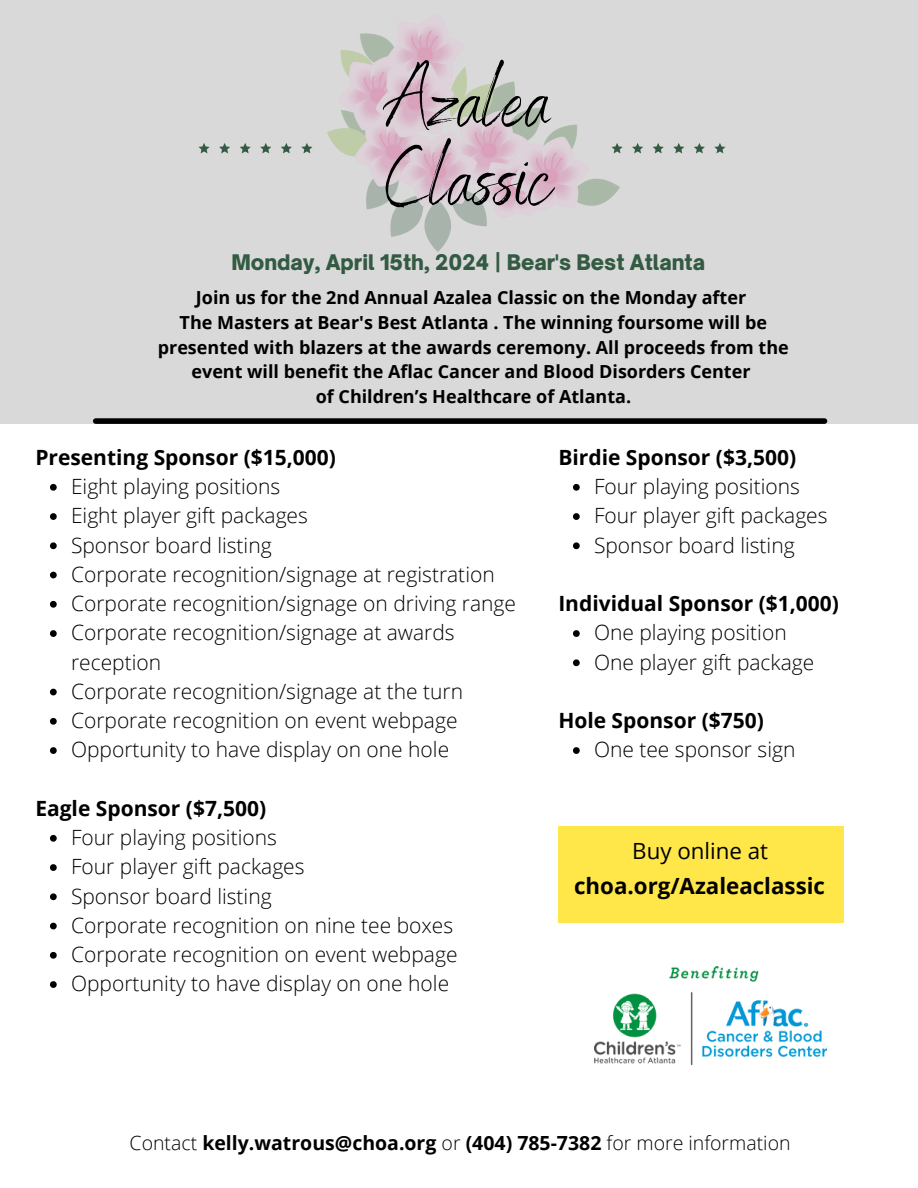
<style>
.page{position:relative;width:918px;height:1188px;background:#fff}
.page>*{position:absolute;margin:0;border:0;box-sizing:border-box;transform-origin:0 0}
.t1{font:83.25px "Benedict";color:#000}
.t2{font:700 22.35px "Open Sans";color:#000}
.t3{font:22.35px "Open Sans";color:#000}
.t4{font:300 21px/29.2px "Open Sans";color:#000}
.t5{font:700 21px "Open Sans";color:#000}
.t6{font:900 20.55px "Open Sauce One";color:#335a42}
.t7{font:700 19.5px "Open Sans";color:#000}
.t8{font:700 18px/24.8px "Open Sans";color:#000;text-align:center}
.s1{font-weight:300}
</style>
<div class="page">
<div style="left:0;top:0;width:918px;height:424px;background:#d9d9d9"></div>
<div style="left:558px;top:826px;width:286px;height:97px;background:#ffe74a"></div>
<svg style="left:50px;top:484px;width:7px;height:7px"></svg>
<svg style="left:50px;top:513px;width:7px;height:7px"></svg>
<svg style="left:50px;top:542px;width:7px;height:7px"></svg>
<svg style="left:50px;top:572px;width:7px;height:6px"></svg>
<svg style="left:50px;top:601px;width:7px;height:7px"></svg>
<svg style="left:50px;top:630px;width:7px;height:7px"></svg>
<svg style="left:50px;top:689px;width:7px;height:6px"></svg>
<svg style="left:50px;top:718px;width:7px;height:7px"></svg>
<svg style="left:50px;top:747px;width:7px;height:7px"></svg>
<svg style="left:50px;top:835px;width:7px;height:7px"></svg>
<svg style="left:50px;top:864px;width:7px;height:7px"></svg>
<svg style="left:50px;top:893px;width:7px;height:7px"></svg>
<svg style="left:50px;top:923px;width:7px;height:6px"></svg>
<svg style="left:50px;top:952px;width:7px;height:7px"></svg>
<svg style="left:50px;top:981px;width:7px;height:7px"></svg>
<svg style="left:573px;top:484px;width:7px;height:7px"></svg>
<svg style="left:573px;top:513px;width:7px;height:7px"></svg>
<svg style="left:573px;top:542px;width:7px;height:7px"></svg>
<svg style="left:573px;top:630px;width:7px;height:7px"></svg>
<svg style="left:573px;top:659px;width:7px;height:7px"></svg>
<svg style="left:573px;top:747px;width:7px;height:7px"></svg>
<div style="left:96px;top:418px;width:729px;height:6px;background:#000"></div>
<img style="left:595px;top:966px;width:232px;height:98px">
<svg style="left:198px;top:143px;width:114px;height:10px"></svg>
<svg style="left:620px;top:143px;width:105px;height:10px"></svg>
<img style="left:328px;top:25px;width:292px;height:227px">
<p class="t1" style="left:386px;top:47px;width:166px">Azalea</p>
<p class="t1" style="left:385px;top:126px;width:168px">Classic</p>
<p class="t6" style="left:231px;top:249px;width:475px">Monday, April 15th, 2024 | Bear's Best Atlanta</p>
<p class="t8" style="left:196px;top:285px;width:552px">Join us for the 2nd Annual Azalea Classic on the Monday after</p>
<p class="t8" style="left:158px;top:309px;width:633px">The Masters at Bear's Best Atlanta . The winning foursome will be presented with blazers at the awards ceremony. All proceeds from the event will benefit the Aflac Cancer and Blood Disorders Center</p>
<p class="t8" style="left:316px;top:384px;width:317px">of Children’s Healthcare of Atlanta.</p>
<p class="t5" style="left:35px;top:442px;width:302px">Presenting Sponsor ($15,000)</p>
<p class="t4" style="left:71px;top:471px;width:211px">Eight playing positions</p>
<p class="t4" style="left:71px;top:501px;width:238px">Eight player gift packages</p>
<p class="t4" style="left:71px;top:530px;width:202px">Sponsor board listing</p>
<p class="t4" style="left:71px;top:559px;width:425px">Corporate recognition/signage at registration</p>
<p class="t4" style="left:71px;top:588px;width:447px">Corporate recognition/signage on driving range</p>
<p class="t4" style="left:71px;top:618px;width:385px">Corporate recognition/signage at awards reception</p>
<p class="t4" style="left:71px;top:676px;width:394px">Corporate recognition/signage at the turn</p>
<p class="t4" style="left:71px;top:705px;width:388px">Corporate recognition on event webpage</p>
<p class="t4" style="left:71px;top:735px;width:380px">Opportunity to have display on one hole</p>
<p class="t5" style="left:35px;top:793px;width:232px">Eagle Sponsor ($7,500)</p>
<p class="t4" style="left:71px;top:822px;width:207px">Four playing positions</p>
<p class="t4" style="left:71px;top:852px;width:235px">Four player gift packages</p>
<p class="t4" style="left:71px;top:881px;width:202px">Sponsor board listing</p>
<p class="t4" style="left:71px;top:910px;width:384px">Corporate recognition on nine tee boxes</p>
<p class="t4" style="left:71px;top:939px;width:388px">Corporate recognition on event webpage</p>
<p class="t4" style="left:71px;top:969px;width:380px">Opportunity to have display on one hole</p>
<p class="t5" style="left:558px;top:442px;width:239px">Birdie Sponsor ($3,500)</p>
<p class="t4" style="left:594px;top:471px;width:207px">Four playing positions</p>
<p class="t4" style="left:594px;top:501px;width:235px">Four player gift packages</p>
<p class="t4" style="left:594px;top:530px;width:202px">Sponsor board listing</p>
<p class="t5" style="left:558px;top:589px;width:282px">Individual Sponsor ($1,000)</p>
<p class="t4" style="left:594px;top:618px;width:194px">One playing position</p>
<p class="t4" style="left:594px;top:647px;width:222px">One player gift package</p>
<p class="t5" style="left:558px;top:706px;width:207px">Hole Sponsor ($750)</p>
<p class="t4" style="left:594px;top:735px;width:203px">One tee sponsor sign</p>
<p class="t3" style="left:632px;top:835px;width:137px">Buy online at</p>
<p class="t2" style="left:574px;top:870px;width:252px">choa.org/Azaleaclassic</p>
<p class="t7" style="left:130px;top:1129px;width:663px"><span class="s1">Contact</span> kelly.watrous@choa.org <span class="s1">or</span> (404) 785-7382 <span class="s1">for more information</span></p>
</div>
